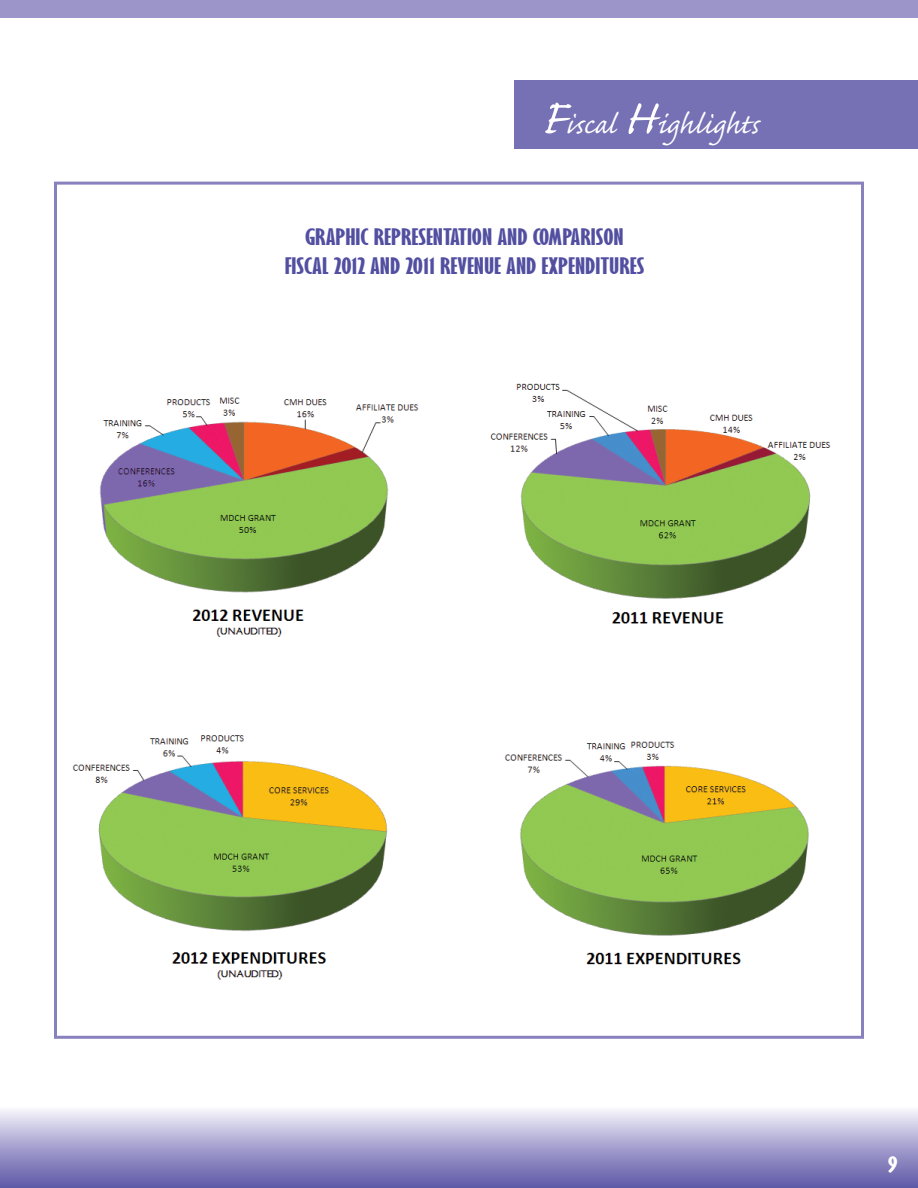
<style>
.page{position:relative;width:918px;height:1188px;background:#fff}
.page>*{position:absolute;margin:0;border:0;box-sizing:border-box;transform-origin:0 0}
.t1{font:36px "Caflisch Script Pro";color:#fff}
.t2{font:700 extra-condensed 21px/29.2px "Gill Sans";color:#524fa1;text-align:center;scale:1.5 1}
.t3{font:700 extra-condensed 21px "Gill Sans";color:#fff;scale:1.5 1}
.s1{font-size:63px}
</style>
<div class="page">
<div style="left:0;top:0;width:918px;height:18px;background:#9b95c9"></div>
<div style="left:0;top:1106px;width:918px;height:82px;background:linear-gradient(to bottom,#f8f6fc,#5c56a6)"></div>
<img style="left:504px;top:741px;width:305px;height:224px">
<img style="left:490px;top:383px;width:341px;height:241px">
<img style="left:72px;top:735px;width:316px;height:245px">
<img style="left:99px;top:397px;width:320px;height:240px">
<div style="left:514px;top:81px;width:404px;height:68px;background:#7670b4"></div>
<h1 class="t1" style="left:540px;top:106px;width:222px"><span class="s1">F</span>iscal <span class="s1">H</span>ighlights</h1>
<p class="t2" style="left:285px;top:222px;width:241px">GRAPHIC REPRESENTATION AND COMPARISON<br>FISCAL 2012 AND 2011 REVENUE AND EXPENDITURES</p>
<p class="t3" style="left:888px;top:1152px;width:8px">9</p>
</div>
